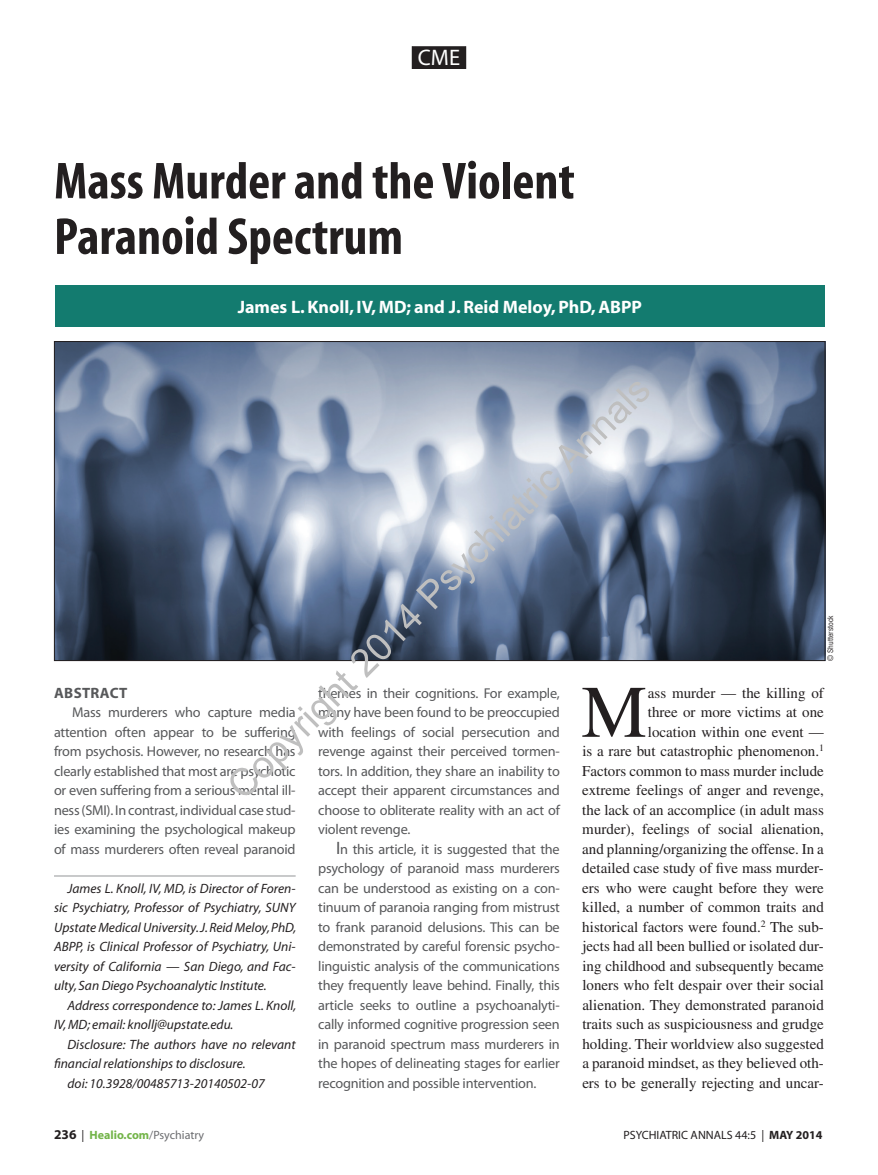
<style>
.page{position:relative;width:878px;height:1175px;background:#fff}
.page>*{position:absolute;margin:0;border:0;box-sizing:border-box;transform-origin:0 0}
.drop_cap{font:73.95px "Times";color:#231f20}
.head1{font:700 condensed 52.5px/55.5px "Myriad";color:#231f20}
.t1{font:37.95px "Arial";color:#bfbfbf}
.t2{font:22.5px "Myriad";color:#fff}
.author{font:700 18px "Myriad";color:#fff}
.drop_cap-2{font:15px/19.5px "Times";color:#231f20;text-align:right}
.Abstract_head{font:700 15px "Myriad Pro";letter-spacing:.02em;color:#57585a}
.Abstract_NewBody{font:14.25px/19.5px "Myriad Pro";letter-spacing:-.015em;color:#57585a;text-align:justify}
.author_info1{font:italic 13.5px/19.5px "Myriad";color:#231f20;text-align:justify}
.author_info2{font:italic 13.5px/19.5px "Myriad";color:#231f20}
.runningFoot{font:12px "Myriad";color:#231f20}
.runningFoot-2{font:12px "Myriad";color:#6c6d70}
.Photo_Art_Credit{font:condensed 7.5px "Helvetica";color:#231f20}
.s1{font-size:18px}
.s2{font-weight:700;font-size:13.5px;color:#231f20}
.s3{color:#231f20}
.s4{font-weight:700;color:#73b449}
.s5{font-weight:700}
</style>
<div class="page">
<div style="left:412px;top:47px;width:53px;height:21px;background:#231f20"></div>
<div style="left:412px;top:47px;width:54px;height:22px;border:1px solid #231f20"></div>
<hr style="left:54px;top:875px;width:242px;height:1px;background:#939598">
<div style="left:55px;top:286px;width:769px;height:41px;background:#137b6f"></div>
<img style="left:56px;top:343px;width:767px;height:316px">
<h3 class="t2" style="left:418px;top:46px;width:44px">CME</h3>
<p class="head1" style="left:54px;top:155px;width:522px">Mass Murder and the Violent<br>Paranoid Spectrum</p>
<p class="author" style="left:238px;top:298px;width:406px">James L. Knoll, IV, MD; and J. Reid Meloy, PhD, ABPP</p>
<h3 class="t1" style="left:216px;top:774px;width:580px;rotate:-45deg">Copyright 2014 Psychiatric Annals</h3>
<p class="Photo_Art_Credit" style="left:825px;top:661px;width:47px;rotate:-90deg">© Shutterstock</p>
<p class="Abstract_head" style="left:54px;top:683px;width:75px">ABSTRACT</p>
<p class="Abstract_NewBody" style="left:54px;top:702px;width:243px;text-indent:18px">Mass murderers who capture media attention often appear to be suffering from psychosis. However, no research has clearly established that most are psychotic or even suffering from a serious mental ill&shy;ness (SMI). In contrast, individual case stud&shy;ies examining the psychological makeup of mass murderers often reveal paranoid</p>
<p class="drop_cap-2" style="left:582px;top:683px;width:243px">ass murder — the killing of<br>three or more victims at one<br>location within one event —<br>is a rare but catastrophic phenomenon.<sup>1<br></sup>Factors common to mass murder include extreme feelings of anger and revenge, the lack of an accomplice (in adult mass murder), feelings of social alienation, and planning/organizing the offense. In a detailed case study of five mass murder&shy;ers who were caught before they were killed, a number of common traits and historical factors were found.<sup>2</sup> The sub&shy;jects had all been bullied or isolated dur&shy;ing childhood and subsequently became loners who felt despair over their social alienation. They demonstrated paranoid traits such as suspiciousness and grudge holding. Their worldview also suggested a paranoid mindset, as they believed oth&shy;ers to be generally rejecting and uncar-</p>
<p class="Abstract_NewBody" style="left:318px;top:683px;width:243px">themes in their cognitions. For example, many have been found to be preoccupied with feelings of social persecution and revenge against their perceived tormen&shy;tors. In addition, they share an inability to accept their apparent circumstances and choose to obliterate reality with an act of violent revenge.</p>
<p class="Abstract_NewBody" style="left:318px;top:839px;width:243px;text-indent:18px"><span class="s1">I</span>n this article, it is suggested that the psychology of paranoid mass murderers can be understood as existing on a con&shy;tinuum of paranoia ranging from mistrust to frank paranoid delusions. This can be demonstrated by careful forensic psycho&shy;linguistic analysis of the communications they frequently leave behind. Finally, this article seeks to outline a psychoanalyti&shy;cally informed cognitive progression seen in paranoid spectrum mass murderers in the hopes of delineating stages for earlier recognition and possible intervention.</p>
<p class="drop_cap" style="left:581px;top:670px;width:67px">M</p>
<p class="author_info1" style="left:54px;top:879px;width:244px;text-indent:14px">James L. Knoll, IV, MD, is Director of Foren&shy;sic Psychiatry, Professor of Psychiatry, SUNY Upstate Medical University. J. Reid Meloy, PhD, ABPP, is Clinical Professor of Psychiatry, Uni&shy;versity of California — San Diego, and Fac&shy;ulty, San Diego Psychoanalytic Institute.</p>
<p class="author_info2" style="left:54px;top:996px;width:244px;text-indent:14px">Address correspondence to: James L. Knoll,<br>IV, MD; email: knollj@upstate.edu.</p>
<p class="author_info2" style="left:54px;top:1035px;width:243px;text-indent:14px">Disclosure: The authors have no relevant financial relationships to disclosure.</p>
<p class="author_info2" style="left:68px;top:1074px;width:199px">doi: 10.3928/00485713-20140502-07</p>
<p class="runningFoot-2" style="left:54px;top:1129px;width:152px"><span class="s2">236</span> <span class="s3">|</span> <span class="s4">Healio.com</span>/Psychiatry</p>
<p class="runningFoot" style="left:623px;top:1129px;width:200px">PSYCHIATRIC ANNALS 44:5 | <span class="s5">MAY 2014</span></p>
</div>
